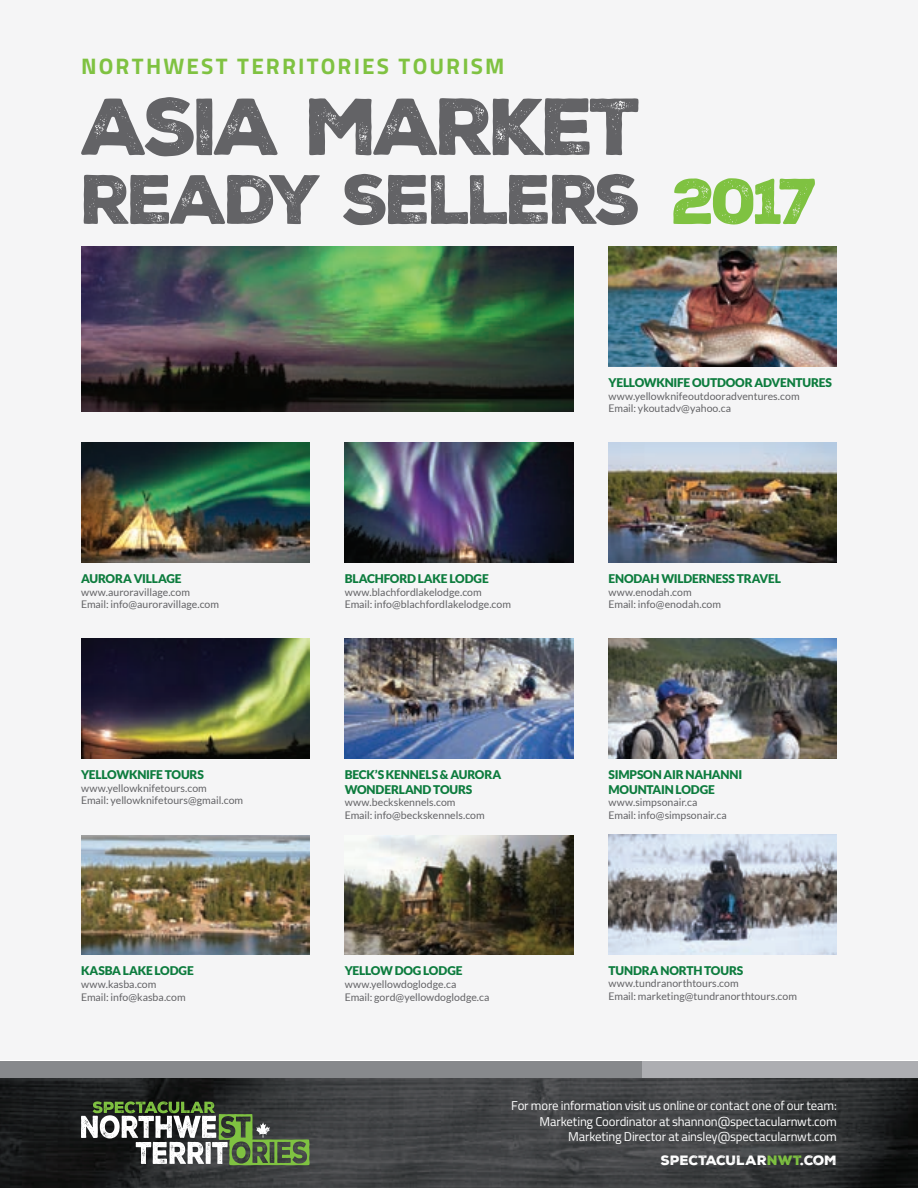
<style>
.page{position:relative;width:918px;height:1188px;background:#fff}
.page>*{position:absolute;margin:0;border:0;box-sizing:border-box;transform-origin:0 0}
.t1{font:78px "Nexa Rust Sans Black 01";letter-spacing:-.075em;color:#636366}
.t2{font:67.5px "Nexa Rust Sans Black 01";letter-spacing:-.07em;color:#636366}
.t3{font:700 22.5px "Titillium Web";letter-spacing:.095em;color:#7fc241}
.t4{font:13.05px "Nexa Rust Sans Black 01";color:#fff}
.t5{font:12.75px "Titillium";letter-spacing:-.015em;color:#fff}
.t6{font:900 12px/14.4px "Lato";letter-spacing:-.015em;color:#0d7c3e}
.t7{font:10.5px "Lato";color:#636366}
.s1{font-size:62.25px;color:#7fc241}
.s2{color:#7fc241}
</style>
<div class="page">
<div style="left:0;top:0;width:918px;height:1059px;background:#f5f5f6"></div>
<img style="left:81px;top:443px;width:229px;height:120px">
<img style="left:81px;top:639px;width:229px;height:120px">
<img style="left:81px;top:835px;width:229px;height:120px">
<img style="left:345px;top:443px;width:228px;height:119px">
<img style="left:345px;top:639px;width:228px;height:120px">
<img style="left:345px;top:835px;width:228px;height:120px">
<img style="left:608px;top:247px;width:229px;height:119px">
<img style="left:608px;top:443px;width:229px;height:120px">
<img style="left:608px;top:639px;width:229px;height:120px">
<img style="left:0;top:1077px;width:918px;height:111px">
<div style="left:0;top:1061px;width:643px;height:16px;background:#87898c"></div>
<div style="left:643px;top:1061px;width:275px;height:16px;background:#adaeb2"></div>
<svg style="left:81px;top:1101px;width:229px;height:64px"></svg>
<img style="left:608px;top:834px;width:229px;height:120px">
<img style="left:81px;top:247px;width:492px;height:164px">
<p class="t3" style="left:81px;top:49px;width:425px">NORTHWEST TERRITORIES TOURISM</p>
<p class="t1" style="left:81px;top:74px;width:563px">ASIA MARKET</p>
<p class="t2" style="left:81px;top:154px;width:739px">READY SELLERS <span class="s1">2017</span></p>
<p class="t6" style="left:608px;top:375px;width:225px">YELLOWKNIFE OUTDOOR ADVENTURES</p>
<p class="t7" style="left:608px;top:390px;width:193px">www.yellowknifeoutdooradventures.com</p>
<p class="t7" style="left:608px;top:402px;width:124px">Email: ykoutadv@yahoo.ca</p>
<p class="t6" style="left:81px;top:571px;width:102px">AURORA VILLAGE</p>
<p class="t7" style="left:81px;top:586px;width:111px">www.auroravillage.com</p>
<p class="t7" style="left:81px;top:599px;width:140px">Email: info@auroravillage.com</p>
<p class="t6" style="left:345px;top:571px;width:146px">BLACHFORD LAKE LODGE</p>
<p class="t7" style="left:345px;top:586px;width:139px">www.blachfordlakelodge.com</p>
<p class="t7" style="left:345px;top:599px;width:168px">Email: info@blachfordlakelodge.com</p>
<p class="t6" style="left:608px;top:571px;width:174px">ENODAH WILDERNESS TRAVEL</p>
<p class="t7" style="left:608px;top:586px;width:85px">www.enodah.com</p>
<p class="t7" style="left:608px;top:599px;width:114px">Email: info@enodah.com</p>
<p class="t6" style="left:81px;top:767px;width:124px">YELLOWKNIFE TOURS</p>
<p class="t7" style="left:81px;top:782px;width:127px">www.yellowknifetours.com</p>
<p class="t7" style="left:81px;top:795px;width:164px">Email: yellowknifetours@gmail.com</p>
<p class="t6" style="left:345px;top:767px;width:158px">BECK’S KENNELS &amp; AURORA<br>WONDERLAND TOURS</p>
<p class="t7" style="left:345px;top:797px;width:112px">www.beckskennels.com</p>
<p class="t7" style="left:345px;top:809px;width:142px">Email: info@beckskennels.com</p>
<p class="t6" style="left:608px;top:767px;width:135px">SIMPSON AIR NAHANNI<br>MOUNTAIN LODGE</p>
<p class="t7" style="left:608px;top:797px;width:91px">www.simpsonair.ca</p>
<p class="t7" style="left:608px;top:809px;width:120px">Email: info@simpsonair.ca</p>
<p class="t6" style="left:81px;top:964px;width:114px">KASBA LAKE LODGE</p>
<p class="t7" style="left:81px;top:978px;width:77px">www.kasba.com</p>
<p class="t7" style="left:81px;top:991px;width:106px">Email: info@kasba.com</p>
<p class="t6" style="left:345px;top:964px;width:119px">YELLOW DOG LODGE</p>
<p class="t7" style="left:345px;top:978px;width:113px">www.yellowdoglodge.ca</p>
<p class="t7" style="left:345px;top:991px;width:146px">Email: gord@yellowdoglodge.ca</p>
<p class="t6" style="left:608px;top:963px;width:136px">TUNDRA NORTH TOURS</p>
<p class="t7" style="left:608px;top:978px;width:132px">www.tundranorthtours.com</p>
<p class="t7" style="left:608px;top:990px;width:190px">Email: marketing@tundranorthtours.com</p>
<p class="t5" style="left:511px;top:1097px;width:327px">For more information visit us online or contact one of our team:</p>
<p class="t5" style="left:540px;top:1112px;width:299px">Marketing Coordinator at shannon@spectacularnwt.com</p>
<p class="t5" style="left:568px;top:1127px;width:270px">Marketing Director at ainsley@spectacularnwt.com</p>
<p class="t4" style="left:661px;top:1151px;width:178px">SPECTACULAR<span class="s2">NWT</span>.COM</p>
</div>
